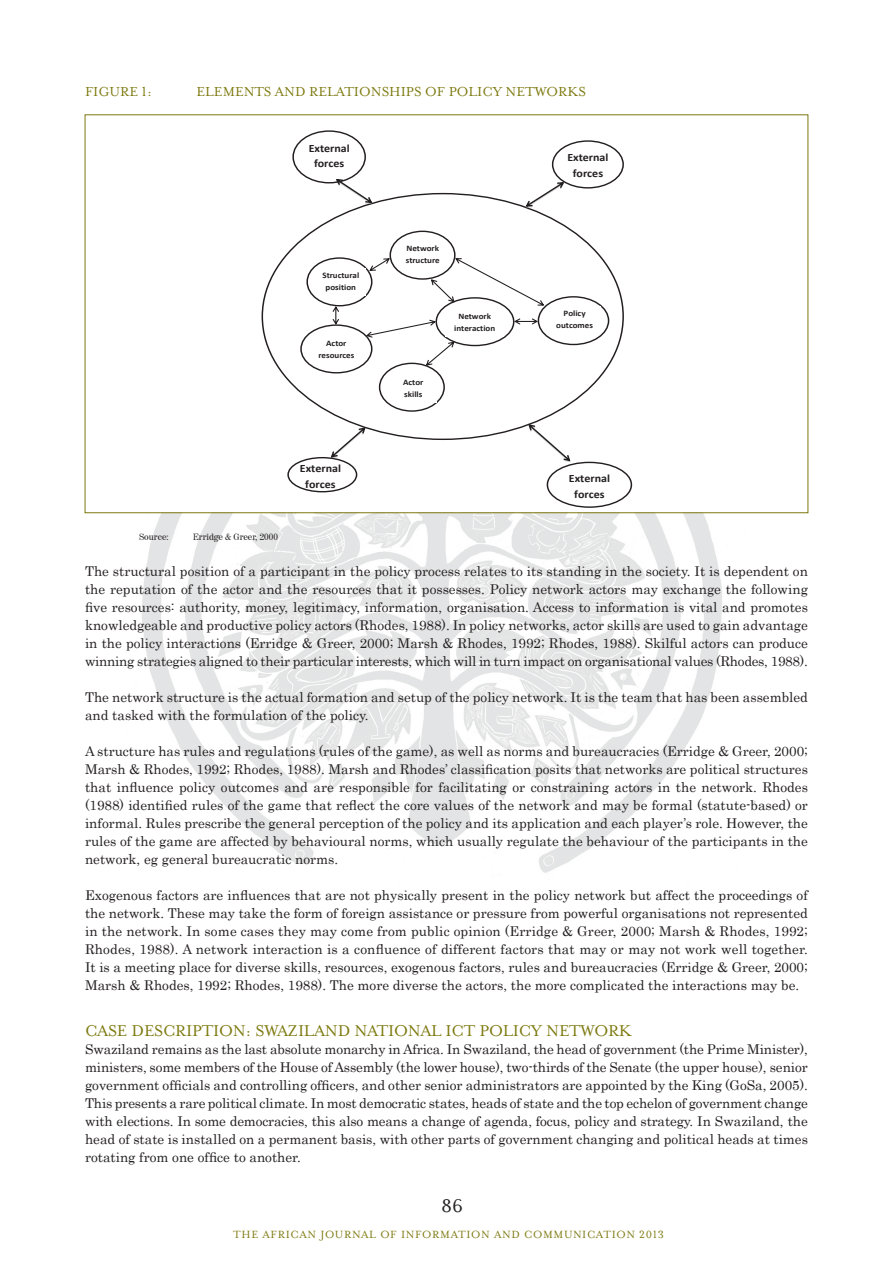
<style>
.page{position:relative;width:893px;height:1263px;background:#fff}
.page>*{position:absolute;margin:0;border:0;box-sizing:border-box;transform-origin:0 0}
.t1{font:21px "Mrs Eaves Roman";color:#231f20}
.subhead{font:18px "Mrs Eaves Small Caps";letter-spacing:-.015em;color:#7c790e}
.t2{font:15px "Mrs Eaves Small Caps";color:#7c790e}
.t3{font:13.5px/18px "Century";color:#231f20;text-align:justify}
.t4{font:12px "Mrs Eaves Small Caps";letter-spacing:.05em;color:#7c790e}
.t5{font:700 11.25px/15.8px "Calibri";color:#231f20;text-align:center;scale:1.07 1}
.a__Source_under_tabl{font:9px "Century 725 BT";color:#231f20}
.t6{font:700 8.4px/11.9px "Calibri";color:#231f20;text-align:center;scale:1.07 1}
</style>
<div class="page">
<img style="left:124px;top:513px;width:648px;height:360px">
<div style="left:390px;top:231px;width:65px;height:49px;border:1px solid #231f20;border-radius:50%"></div>
<svg style="left:307px;top:258px;width:65px;height:48px"></svg>
<div style="left:306px;top:257px;width:66px;height:49px;border:1px solid #231f20;border-radius:50%"></div>
<div style="left:379px;top:363px;width:66px;height:49px;border:1px solid #231f20;border-radius:50%"></div>
<div style="left:538px;top:296px;width:71px;height:49px;border:1px solid #231f20;border-radius:50%"></div>
<div style="left:300px;top:324px;width:72px;height:49px;border:1px solid #231f20;border-radius:50%"></div>
<div style="left:316px;top:268px;width:50px;height:28px;background:#fff"></div>
<div style="left:548px;top:306px;width:53px;height:27px;background:#fff"></div>
<svg style="left:336px;top:179px;width:36px;height:25px"></svg>
<svg style="left:525px;top:182px;width:39px;height:26px"></svg>
<svg style="left:331px;top:427px;width:35px;height:32px"></svg>
<svg style="left:528px;top:424px;width:42px;height:38px"></svg>
<div style="left:292px;top:130px;width:74px;height:53px;border:1px solid #231f20;border-radius:50%"></div>
<div style="left:547px;top:462px;width:85px;height:46px;border:1px solid #231f20;border-radius:50%"></div>
<div style="left:287px;top:457px;width:70px;height:35px;border:1px solid #231f20;border-radius:50%"></div>
<div style="left:552px;top:140px;width:72px;height:49px;border:1px solid #231f20;border-radius:50%"></div>
<svg style="left:514px;top:318px;width:24px;height:6px"></svg>
<svg style="left:369px;top:258px;width:21px;height:13px"></svg>
<svg style="left:333px;top:306px;width:6px;height:19px"></svg>
<svg style="left:366px;top:320px;width:88px;height:46px"></svg>
<svg style="left:431px;top:258px;width:113px;height:48px"></svg>
<p class="t2" style="left:85px;top:83px;width:69px">FIGURE 1:</p>
<p class="t2" style="left:197px;top:83px;width:391px">ELEMENTS AND RELATIONSHIPS OF POLICY NETWORKS</p>
<p class="t5" style="left:309px;top:140px;width:40px">External forces</p>
<p class="t6" style="left:322px;top:270px;width:36px">Structural position</p>
<p class="t6" style="left:318px;top:337px;width:35px">Actor resources</p>
<p class="t5" style="left:300px;top:460px;width:40px">External forces</p>
<p class="t5" style="left:567px;top:149px;width:40px">External forces</p>
<p class="t6" style="left:406px;top:242px;width:33px;text-align:left">Network structure</p>
<p class="t6" style="left:454px;top:311px;width:40px">Network interaction</p>
<p class="t6" style="left:556px;top:307px;width:36px">Policy outcomes</p>
<p class="t6" style="left:403px;top:377px;width:20px;text-align:left">Actor skills</p>
<p class="t5" style="left:569px;top:470px;width:40px">External forces</p>
<p class="a__Source_under_tabl" style="left:139px;top:531px;width:31px">Source:</p>
<p class="a__Source_under_tabl" style="left:193px;top:531px;width:86px">Erridge &amp; Greer, 2000</p>
<p class="t3" style="left:85px;top:561px;width:724px">The structural position of a participant in the policy process relates to its standing in the society. It is dependent on the reputation of the actor and the resources that it possesses. Policy network actors may exchange the following five resources: authority, money, legitimacy, information, organisation. Access to information is vital and promotes knowledgeable and productive policy actors (Rhodes, 1988). In policy networks, actor skills are used to gain advantage in the policy interactions (Erridge &amp; Greer, 2000; Marsh &amp; Rhodes, 1992; Rhodes, 1988). Skilful actors can produce winning strategies aligned to their particular interests, which will in turn impact on organisational values (Rhodes, 1988).</p>
<p class="t3" style="left:85px;top:687px;width:724px">The network structure is the actual formation and setup of the policy network. It is the team that has been assembled and tasked with the formulation of the policy.</p>
<p class="t3" style="left:85px;top:741px;width:724px">A structure has rules and regulations (rules of the game), as well as norms and bureaucracies (Erridge &amp; Greer, 2000; Marsh &amp; Rhodes, 1992; Rhodes, 1988). Marsh and Rhodes’ classification posits that networks are political structures that influence policy outcomes and are responsible for facilitating or constraining actors in the network. Rhodes (1988) identified rules of the game that reflect the core values of the network and may be formal (statute-based) or informal. Rules prescribe the general perception of the policy and its application and each player’s role. However, the rules of the game are affected by behavioural norms, which usually regulate the behaviour of the participants in the network, eg general bureaucratic norms.</p>
<p class="t3" style="left:85px;top:885px;width:724px">Exogenous factors are influences that are not physically present in the policy network but affect the proceedings of the network. These may take the form of foreign assistance or pressure from powerful organisations not represented in the network. In some cases they may come from public opinion (Erridge &amp; Greer, 2000; Marsh &amp; Rhodes, 1992; Rhodes, 1988). A network interaction is a confluence of different factors that may or may not work well together.<br>It is a meeting place for diverse skills, resources, exogenous factors, rules and bureaucracies (Erridge &amp; Greer, 2000; Marsh &amp; Rhodes, 1992; Rhodes, 1988). The more diverse the actors, the more complicated the interactions may be.</p>
<p class="subhead" style="left:85px;top:1021px;width:549px">CASE DESCRIPTION: SWAZILAND NATIONAL ICT POLICY NETWORK</p>
<p class="t3" style="left:85px;top:1039px;width:724px">Swaziland remains as the last absolute monarchy in Africa. In Swaziland, the head of government (the Prime Minister), ministers, some members of the House of Assembly (the lower house), two-thirds of the Senate (the upper house), senior government officials and controlling officers, and other senior administrators are appointed by the King (GoSa, 2005).<br>This presents a rare political climate. In most democratic states, heads of state and the top echelon of government change with elections. In some democracies, this also means a change of agenda, focus, policy and strategy. In Swaziland, the head of state is installed on a permanent basis, with other parts of government changing and political heads at times rotating from one office to another.</p>
<h1 class="t1" style="left:441px;top:1194px;width:24px">86</h1>
<p class="t4" style="left:233px;top:1228px;width:432px">THE AFRICAN JOURNAL OF INFORMATION AND COMMUNICATION 2013</p>
</div>
